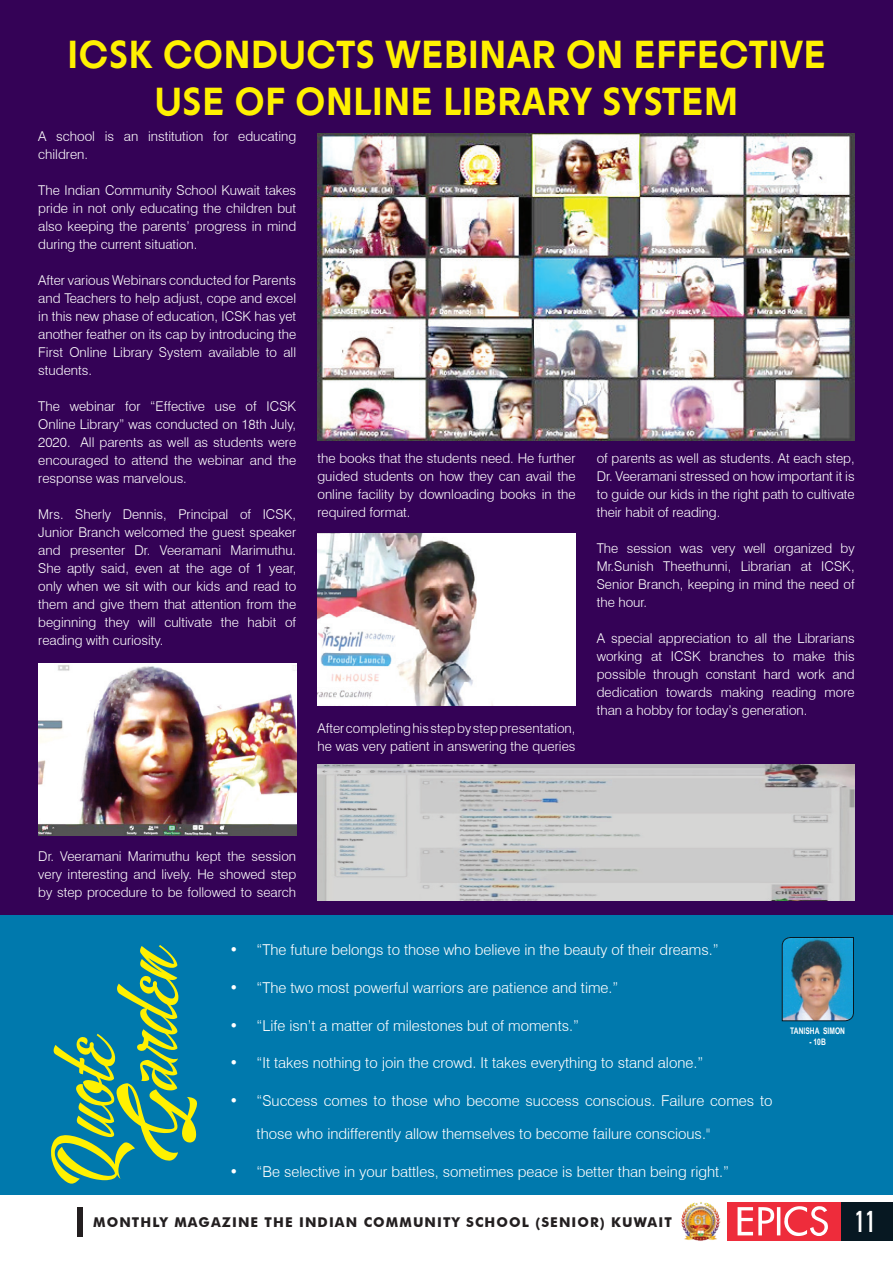
<style>
.page{position:relative;width:893px;height:1263px;background:#fff}
.page>*{position:absolute;margin:0;border:0;box-sizing:border-box;transform-origin:0 0}
.t1{font:39px/46.8px "Agostina";color:#fff101;text-align:center}
.t2{font:extra-condensed 30px "Zurich BT";color:#fff}
.t3{font:300 15px "Swiss 721 BT";color:#fff}
.t4{font:300 13.5px/18px "Swiss 721 BT";color:#fff;text-align:justify}
.t5{font:700 13.5px "Futura BT";letter-spacing:.08em;color:#231f20}
.t6{font:700 9px "Arial Narrow";color:#fff;scale:.91 1}
</style>
<div class="page">
<div style="left:0;top:0;width:893px;height:918px;background:#340256"></div>
<div style="left:0;top:916px;width:893px;height:279px;background:#0079ad"></div>
<svg style="left:51px;top:945px;width:146px;height:239px"></svg>
<img style="left:781px;top:937px;width:73px;height:84px">
<img style="left:317px;top:534px;width:258px;height:172px">
<img style="left:317px;top:765px;width:538px;height:136px">
<img style="left:38px;top:663px;width:258px;height:173px">
<img style="left:317px;top:133px;width:538px;height:307px">
<div style="left:840px;top:1202px;width:53px;height:39px;background:#071822"></div>
<div style="left:727px;top:1202px;width:113px;height:39px;background:#ee2c3b"></div>
<svg style="left:738px;top:1206px;width:90px;height:30px"></svg>
<div style="left:77px;top:1207px;width:5px;height:29px;background:#231f20"></div>
<img style="left:681px;top:1202px;width:40px;height:39px">
<h1 class="t1" style="left:67px;top:35px;width:760px">ICSK CONDUCTS WEBINAR ON EFFECTIVE<br>USE OF ONLINE LIBRARY SYSTEM</h1>
<p class="t4" style="left:38px;top:127px;width:259px">A school is an institution for educating children.</p>
<p class="t4" style="left:38px;top:181px;width:259px">The Indian Community School Kuwait takes pride in not only educating the children but also keeping the parents’ progress in mind during the current situation.</p>
<p class="t4" style="left:38px;top:271px;width:259px">After various Webinars conducted for Parents and Teachers to help adjust, cope and excel in this new phase of education, ICSK has yet another feather on its cap by introducing the First Online Library System available to all students.</p>
<p class="t4" style="left:38px;top:397px;width:259px">The webinar for “Effective use of ICSK Online Library” was conducted on 18th July, 2020. All parents as well as students were encouraged to attend the webinar and the response was marvelous.</p>
<p class="t4" style="left:38px;top:505px;width:259px">Mrs. Sherly Dennis, Principal of ICSK, Junior Branch welcomed the guest speaker and presenter Dr. Veeramani Marimuthu.<br>She aptly said, even at the age of 1 year, only when we sit with our kids and read to them and give them that attention from the beginning they will cultivate the habit of reading with curiosity.</p>
<p class="t4" style="left:317px;top:449px;width:259px">the books that the students need. He further guided students on how they can avail the online facility by downloading books in the required format.</p>
<p class="t4" style="left:317px;top:719px;width:259px">After completing his step by step presentation, he was very patient in answering the queries</p>
<p class="t4" style="left:597px;top:449px;width:259px">of parents as well as students. At each step, Dr. Veeramani stressed on how important it is to guide our kids in the right path to cultivate their habit of reading.</p>
<p class="t4" style="left:597px;top:539px;width:259px">The session was very well organized by Mr.Sunish Theethunni, Librarian at ICSK, Senior Branch, keeping in mind the need of the hour.</p>
<p class="t4" style="left:597px;top:629px;width:259px">A special appreciation to all the Librarians working at ICSK branches to make this possible through constant hard work and dedication towards making reading more than a hobby for today’s generation.</p>
<p class="t4" style="left:38px;top:847px;width:259px">Dr. Veeramani Marimuthu kept the session very interesting and lively. He showed step by step procedure to be followed to search</p>
<p class="t3" style="left:230px;top:941px;width:491px">• “The future belongs to those who believe in the beauty of their dreams.”</p>
<p class="t3" style="left:230px;top:978px;width:390px">• “The two most powerful warriors are patience and time.”</p>
<p class="t3" style="left:230px;top:1016px;width:351px">• “Life isn’t a matter of milestones but of moments.”</p>
<p class="t3" style="left:230px;top:1054px;width:475px">• “It takes nothing to join the crowd. It takes everything to stand alone.”</p>
<p class="t3" style="left:230px;top:1091px;width:544px">• “Success comes to those who become success conscious. Failure comes to</p>
<p class="t3" style="left:257px;top:1125px;width:455px">those who indifferently allow themselves to become failure conscious."</p>
<p class="t3" style="left:230px;top:1162px;width:501px">• “Be selective in your battles, sometimes peace is better than being right.”</p>
<p class="t6" style="left:790px;top:1024px;width:62px">TANISHA SIMON</p>
<p class="t6" style="left:809px;top:1035px;width:20px">- 10B</p>
<p class="t5" style="left:93px;top:1214px;width:580px">MONTHLY MAGAZINE THE INDIAN COMMUNITY SCHOOL (SENIOR) KUWAIT</p>
<h2 class="t2" style="left:855px;top:1204px;width:23px">11</h2>
</div>
